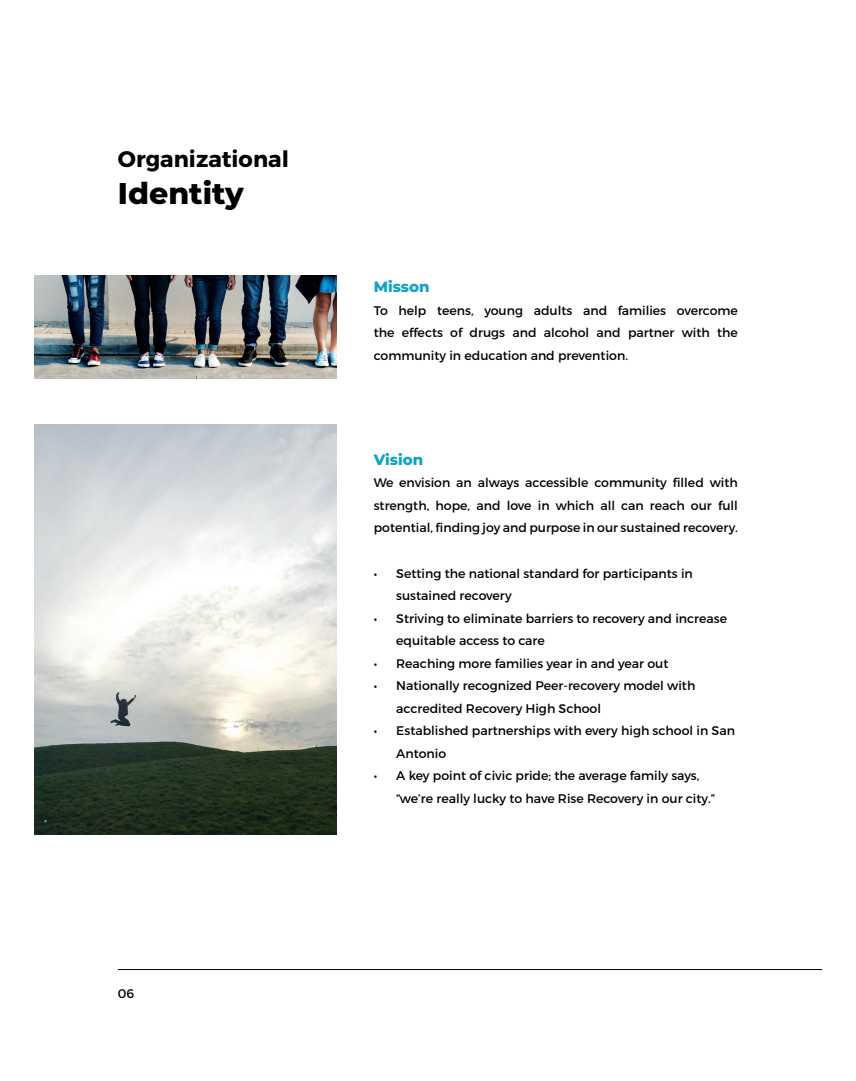
<style>
.page{position:relative;width:856px;height:1081px;background:#fff}
.page>*{position:absolute;margin:0;border:0;box-sizing:border-box;transform-origin:0 0}
.t1{font:800 30px "Montserrat";color:#000001}
.t2{font:700 22.5px "Montserrat";color:#000001}
.t3{font:800 15px "Montserrat";color:#0ea3c7}
.t4{font:12.5px/22.5px "Montserrat";color:#000001}
</style>
<div class="page">
<img style="left:34px;top:424px;width:302px;height:409px">
<img style="left:34px;top:275px;width:302px;height:103px">
<hr style="left:118px;top:968px;width:703px;height:1px;background:#000001">
<h2 class="t2" style="left:118px;top:145px;width:172px">Organizational</h2>
<h1 class="t1" style="left:118px;top:172px;width:127px">Identity</h1>
<p class="t4" style="left:118px;top:981px;width:18px">06</p>
<p class="t3" style="left:373px;top:276px;width:57px">Misson</p>
<p class="t4" style="left:373px;top:299px;width:365px;text-align:justify">To help teens, young adults and families overcome the effects of drugs and alcohol and partner with the community in education and prevention.</p>
<p class="t3" style="left:373px;top:448px;width:51px">Vision</p>
<p class="t4" style="left:373px;top:471px;width:365px;text-align:justify">We envision an always accessible community filled with strength, hope, and love in which all can reach our full potential, finding joy and purpose in our sustained recovery.</p>
<p class="t4" style="left:396px;top:561px;width:298px;text-indent:-22px">• Setting the national standard for participants in sustained recovery</p>
<p class="t4" style="left:396px;top:606px;width:332px;text-indent:-22px">• Striving to eliminate barriers to recovery and increase equitable access to care</p>
<p class="t4" style="left:373px;top:651px;width:296px">• Reaching more families year in and year out</p>
<p class="t4" style="left:396px;top:674px;width:300px;text-indent:-22px">• Nationally recognized Peer-recovery model with accredited Recovery High School</p>
<p class="t4" style="left:396px;top:719px;width:340px;text-indent:-22px">• Established partnerships with every high school in San<br>Antonio</p>
<p class="t4" style="left:396px;top:764px;width:320px;text-indent:-22px">• A key point of civic pride; the average family says, “we’re really lucky to have Rise Recovery in our city.”</p>
</div>
